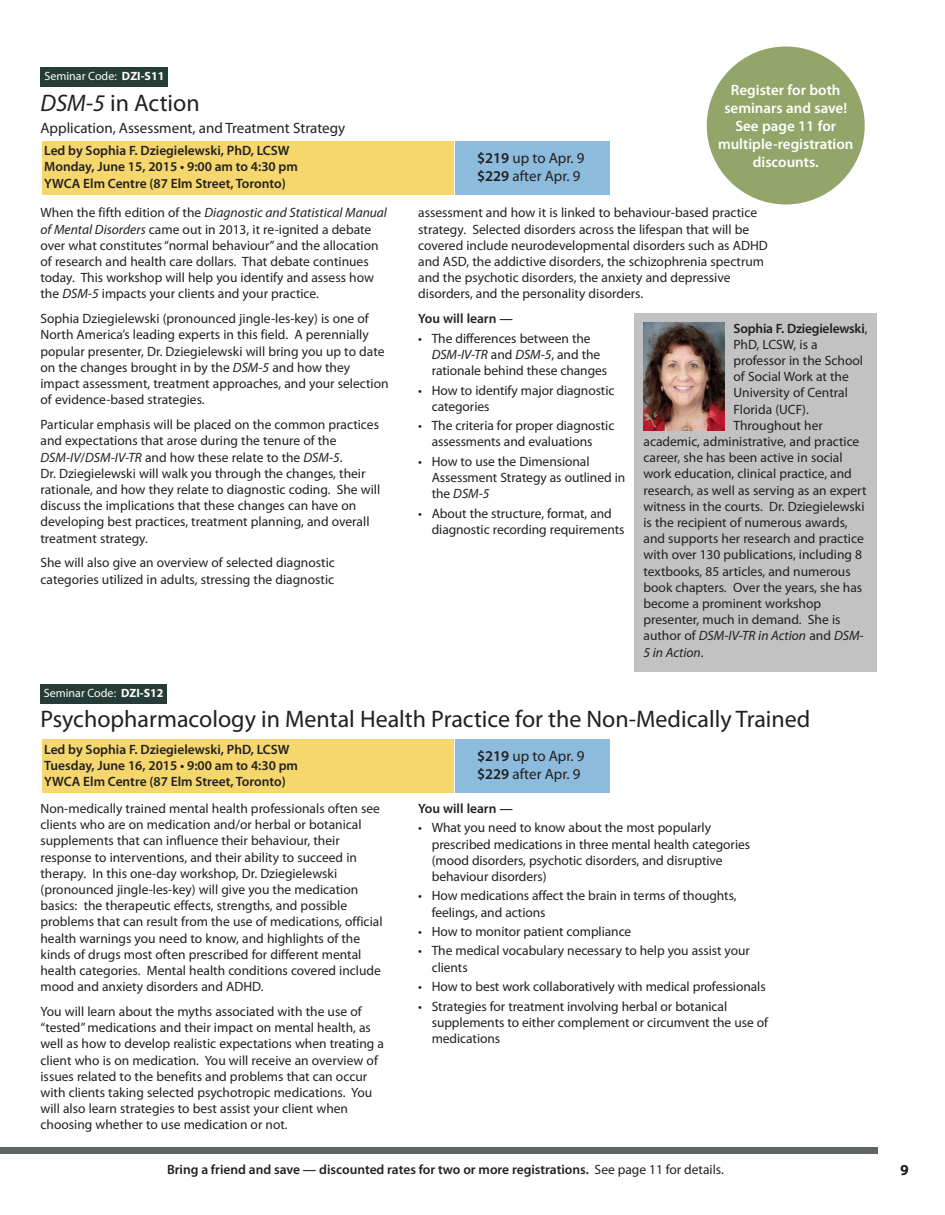
<style>
.page{position:relative;width:945px;height:1215px;background:#fff}
.page>*{position:absolute;margin:0;border:0;box-sizing:border-box;transform-origin:0 0}
.t1{font:24px "Myriad Pro";color:#231f20}
.t2{font:15px/18px "Myriad Pro";color:#231f20}
.t3{font:600 15px/18px "Myriad Pro";color:#fff;text-align:center}
.t4{font:600 15px "Myriad Pro";color:#231f20}
.t5{font:13.5px/16.2px "Myriad Pro";color:#231f20}
.t6{font:600 13.5px/16.2px "Myriad Pro";color:#231f20}
.t7{font:italic 13.5px "Myriad Pro";color:#231f20}
.t8{font:12px "Myriad Pro";color:#fff}
.s1{font-weight:700}
.s2{font-style:italic}
.s3{font-weight:600}
.s4{font-weight:400}
.s5{font-style:normal}
</style>
<div class="page">
<div style="left:0;top:1148px;width:878px;height:6px;background:#5e6663"></div>
<div style="left:42px;top:739px;width:411px;height:54px;background:#f5d76d"></div>
<div style="left:40px;top:684px;width:127px;height:19px;background:#263c37"></div>
<div style="left:455px;top:739px;width:155px;height:54px;background:#8cbbdd"></div>
<div style="left:42px;top:141px;width:411px;height:54px;background:#f5d76d"></div>
<div style="left:40px;top:68px;width:128px;height:19px;background:#263c37"></div>
<div style="left:455px;top:141px;width:155px;height:54px;background:#8cbbdd"></div>
<div style="left:634px;top:314px;width:244px;height:358px;background:#c1c2c1"></div>
<img style="left:644px;top:322px;width:80px;height:108px">
<div style="left:707px;top:46px;width:158px;height:158px;background:#93a569;border-radius:50%"></div>
<p class="t8" style="left:44px;top:72px;width:121px">Seminar Code: <span class="s1">DZI-S11</span></p>
<h1 class="t1" style="left:40px;top:94px;width:161px"><span class="s2">DSM-5</span> in Action</h1>
<p class="t2" style="left:40px;top:120px;width:306px">Application, Assessment, and Treatment Strategy</p>
<p class="t6" style="left:44px;top:144px;width:255px">Led by Sophia F. Dziegielewski, PhD, LCSW<br>Monday, June 15, 2015 • 9:00 am to 4:30 pm<br>YWCA Elm Centre (87 Elm Street, Toronto)</p>
<p class="t5" style="left:40px;top:206px;width:348px">When the fifth edition of the <span class="s2">Diagnostic and Statistical Manual of Mental Disorders</span> came out in 2013, it re-ignited a debate over what constitutes“normal behaviour” and the allocation of research and health care dollars. That debate continues today. This workshop will help you identify and assess how the <span class="s2">DSM-5</span> impacts your clients and your practice.</p>
<p class="t5" style="left:40px;top:312px;width:350px">Sophia Dziegielewski (pronounced jingle-les-key) is one of North America’s leading experts in this field. A perennially popular presenter, Dr. Dziegielewski will bring you up to date on the changes brought in by the <span class="s2">DSM-5</span> and how they impact assessment, treatment approaches, and your selection of evidence-based strategies.</p>
<p class="t5" style="left:40px;top:418px;width:341px">Particular emphasis will be placed on the common practices and expectations that arose during the tenure of the <span class="s2">DSM-IV</span>/<span class="s2">DSM-IV-TR</span> and how these relate to the <span class="s2">DSM-5</span>.<br>Dr. Dziegielewski will walk you through the changes, their rationale, and how they relate to diagnostic coding. She will discuss the implications that these changes can have on developing best practices, treatment planning, and overall treatment strategy.</p>
<p class="t5" style="left:41px;top:556px;width:296px">She will also give an overview of selected diagnostic categories utilized in adults, stressing the diagnostic</p>
<p class="t8" style="left:44px;top:688px;width:121px">Seminar Code: <span class="s1">DZI-S12</span></p>
<p class="t2" style="left:477px;top:150px;width:109px"><span class="s3">$219</span> up to Apr. 9 <span class="s3">$229</span> after Apr. 9</p>
<p class="t3" style="left:718px;top:82px;width:137px">Register for both seminars and save!<br>See page 11 for multiple-registration discounts.</p>
<p class="t5" style="left:418px;top:206px;width:351px">assessment and how it is linked to behaviour-based practice strategy. Selected disorders across the lifespan that will be covered include neurodevelopmental disorders such as ADHD and ASD, the addictive disorders, the schizophrenia spectrum and the psychotic disorders, the anxiety and depressive disorders, and the personality disorders.</p>
<p class="t6" style="left:418px;top:312px;width:96px">You will learn —</p>
<p class="t5" style="left:432px;top:331px;width:177px;text-indent:-13px">• The differences between the<br><span class="s2">DSM-IV-TR</span> and <span class="s2">DSM-5</span>, and the rationale behind these changes</p>
<p class="t5" style="left:432px;top:383px;width:184px;text-indent:-13px">• How to identify major diagnostic categories</p>
<p class="t5" style="left:432px;top:419px;width:184px;text-indent:-13px">• The criteria for proper diagnostic assessments and evaluations</p>
<p class="t5" style="left:432px;top:454px;width:195px;text-indent:-13px">• How to use the Dimensional<br>Assessment Strategy as outlined in the <span class="s2">DSM-5</span></p>
<p class="t5" style="left:432px;top:506px;width:194px;text-indent:-13px">• About the structure, format, and diagnostic recording requirements</p>
<p class="t6" style="left:734px;top:321px;width:135px">Sophia F. Dziegielewski<span class="s4">,</span></p>
<p class="t5" style="left:734px;top:337px;width:86px">PhD, LCSW, is a</p>
<p class="t5" style="left:734px;top:353px;width:131px">professor in the School</p>
<p class="t5" style="left:734px;top:370px;width:117px">of Social Work at the</p>
<p class="t5" style="left:734px;top:386px;width:116px">University of Central</p>
<p class="t5" style="left:734px;top:402px;width:77px">Florida (UCF).</p>
<p class="t5" style="left:733px;top:418px;width:91px">Throughout her</p>
<p class="t5" style="left:643px;top:434px;width:217px">academic, administrative, and practice</p>
<p class="t5" style="left:643px;top:451px;width:201px">career, she has been active in social</p>
<p class="t5" style="left:643px;top:467px;width:210px">work education, clinical practice, and</p>
<p class="t5" style="left:643px;top:483px;width:224px">research, as well as serving as an expert</p>
<p class="t5" style="left:643px;top:499px;width:223px">witness in the courts. Dr. Dziegielewski</p>
<p class="t5" style="left:643px;top:515px;width:206px">is the recipient of numerous awards,</p>
<p class="t5" style="left:643px;top:532px;width:222px">and supports her research and practice</p>
<p class="t5" style="left:643px;top:548px;width:220px">with over 130 publications, including 8</p>
<p class="t5" style="left:643px;top:564px;width:209px">textbooks, 85 articles, and numerous</p>
<p class="t5" style="left:643px;top:580px;width:220px">book chapters. Over the years, she has</p>
<p class="t5" style="left:643px;top:596px;width:179px">become a prominent workshop</p>
<p class="t5" style="left:643px;top:613px;width:199px">presenter, much in demand. She is</p>
<p class="t7" style="left:643px;top:631px;width:222px"><span class="s5">author of</span> DSM-IV-TR in Action <span class="s5">and</span> DSM-</p>
<p class="t7" style="left:643px;top:647px;width:62px">5 in Action<span class="s5">.</span></p>
<h1 class="t1" style="left:40px;top:710px;width:771px">Psychopharmacology in Mental Health Practice for the Non-Medically Trained</h1>
<p class="t6" style="left:44px;top:742px;width:255px">Led by Sophia F. Dziegielewski, PhD, LCSW<br>Tuesday, June 16, 2015 • 9:00 am to 4:30 pm<br>YWCA Elm Centre (87 Elm Street, Toronto)</p>
<p class="t2" style="left:477px;top:748px;width:109px"><span class="s3">$219</span> up to Apr. 9 <span class="s3">$229</span> after Apr. 9</p>
<p class="t5" style="left:40px;top:801px;width:344px">Non-medically trained mental health professionals often see clients who are on medication and/or herbal or botanical supplements that can influence their behaviour, their response to interventions, and their ability to succeed in therapy. In this one-day workshop, Dr. Dziegielewski (pronounced jingle-les-key) will give you the medication basics: the therapeutic effects, strengths, and possible problems that can result from the use of medications, official health warnings you need to know, and highlights of the kinds of drugs most often prescribed for different mental health categories. Mental health conditions covered include mood and anxiety disorders and ADHD.</p>
<p class="t5" style="left:40px;top:1004px;width:345px">You will learn about the myths associated with the use of “tested” medications and their impact on mental health, as well as how to develop realistic expectations when treating a client who is on medication. You will receive an overview of issues related to the benefits and problems that can occur with clients taking selected psychotropic medications. You will also learn strategies to best assist your client when choosing whether to use medication or not.</p>
<p class="t6" style="left:418px;top:801px;width:96px">You will learn —</p>
<p class="t5" style="left:432px;top:821px;width:320px;text-indent:-13px">• What you need to know about the most popularly prescribed medications in three mental health categories (mood disorders, psychotic disorders, and disruptive behaviour disorders)</p>
<p class="t5" style="left:432px;top:889px;width:306px;text-indent:-13px">• How medications affect the brain in terms of thoughts, feelings, and actions</p>
<p class="t5" style="left:418px;top:924px;width:215px">• How to monitor patient compliance</p>
<p class="t5" style="left:432px;top:944px;width:320px;text-indent:-13px">• The medical vocabulary necessary to help you assist your clients</p>
<p class="t5" style="left:418px;top:980px;width:349px">• How to best work collaboratively with medical professionals</p>
<p class="t5" style="left:432px;top:999px;width:338px;text-indent:-13px">• Strategies for treatment involving herbal or botanical supplements to either complement or circumvent the use of medications</p>
<p class="t6" style="left:167px;top:1163px;width:558px">Bring a friend and save — discounted rates for two or more registrations. <span class="s4">See page 11 for details.</span></p>
<p class="t4" style="left:900px;top:1165px;width:10px">9</p>
</div>
